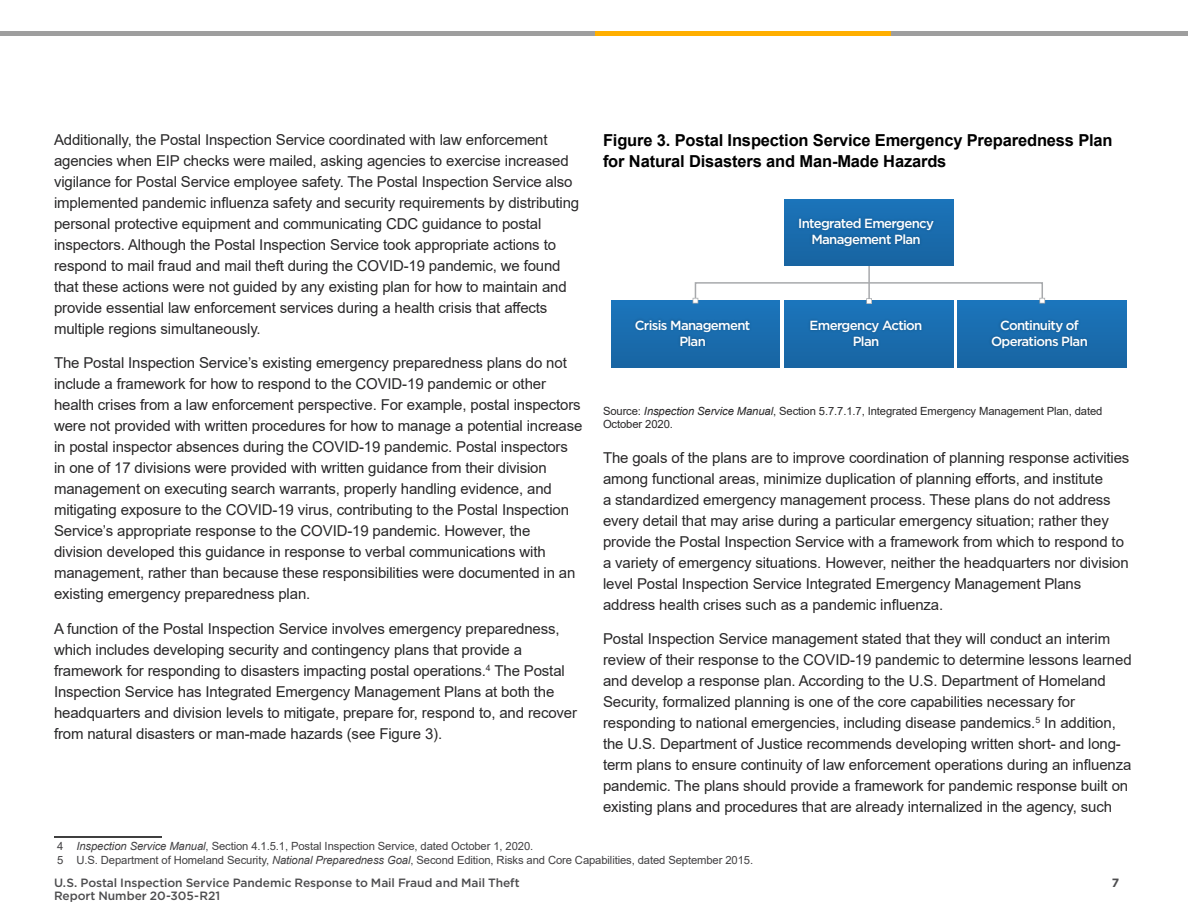
<style>
.page{position:relative;width:1188px;height:918px;background:#fff}
.page>*{position:absolute;margin:0;border:0;box-sizing:border-box;transform-origin:0 0}
.t1{font:700 16.5px/21.8px "Arial";letter-spacing:-.01em;color:#000}
.t2{font:15px/21px "Arial";letter-spacing:-.01em;color:#292829}
.t3{font:500 13.2px/15.9px "Gotham";letter-spacing:-.05em;color:#fff;text-align:center}
.t4{font:500 12px/13.5px "Gotham";letter-spacing:-.005em;color:#4d4d4f}
.t5{font:700 12px "Gotham";color:#4d4d4f}
.t6{font:11.25px/13.5px "Arial";letter-spacing:-.01em;color:#414042}
.t7{font:11.25px/13.5px "Arial";letter-spacing:-.01em;color:#292829}
.s1{font-style:italic}
</style>
<div class="page">
<hr style="left:54px;top:836px;width:108px;height:2px;background:#000">
<div style="left:611px;top:301px;width:169px;height:66px;background:linear-gradient(to bottom,#1b75bb,#1865a3)"></div>
<img style="left:611px;top:311px;width:164px;height:57px">
<div style="left:785px;top:301px;width:168px;height:66px;background:linear-gradient(to bottom,#1b75bb,#1865a3)"></div>
<img style="left:789px;top:314px;width:155px;height:52px">
<div style="left:958px;top:301px;width:169px;height:66px;background:linear-gradient(to bottom,#1b75bb,#1865a3)"></div>
<img style="left:962px;top:314px;width:155px;height:52px">
<div style="left:695px;top:282px;width:348px;height:20px;border:2px solid #a7a9ac"></div>
<svg style="left:693px;top:298px;width:5px;height:6px"></svg>
<svg style="left:1039px;top:298px;width:6px;height:6px"></svg>
<hr style="left:868px;top:265px;width:2px;height:36px;background:#a7a9ac">
<svg style="left:866px;top:298px;width:6px;height:6px"></svg>
<div style="left:785px;top:199px;width:168px;height:66px;background:linear-gradient(to bottom,#1b74ba,#1865a2)"></div>
<img style="left:789px;top:212px;width:155px;height:53px">
<hr style="left:0;top:32px;width:1188px;height:4px;background:#9e9e9e">
<hr style="left:595px;top:32px;width:295px;height:4px;background:#ffaf00">
<p class="t2" style="left:54px;top:129px;width:527px">Additionally, the Postal Inspection Service coordinated with law enforcement agencies when EIP checks were mailed, asking agencies to exercise increased vigilance for Postal Service employee safety. The Postal Inspection Service also implemented pandemic influenza safety and security requirements by distributing personal protective equipment and communicating CDC guidance to postal inspectors. Although the Postal Inspection Service took appropriate actions to respond to mail fraud and mail theft during the COVID-19 pandemic, we found that these actions were not guided by any existing plan for how to maintain and provide essential law enforcement services during a health crisis that affects multiple regions simultaneously.</p>
<p class="t2" style="left:54px;top:352px;width:530px">The Postal Inspection Service’s existing emergency preparedness plans do not include a framework for how to respond to the COVID-19 pandemic or other health crises from a law enforcement perspective. For example, postal inspectors were not provided with written procedures for how to manage a potential increase in postal inspector absences during the COVID-19 pandemic. Postal inspectors in one of 17 divisions were provided with written guidance from their division management on executing search warrants, properly handling evidence, and mitigating exposure to the COVID-19 virus, contributing to the Postal Inspection Service’s appropriate response to the COVID-19 pandemic. However, the division developed this guidance in response to verbal communications with management, rather than because these responsibilities were documented in an existing emergency preparedness plan.</p>
<p class="t2" style="left:54px;top:618px;width:525px">A function of the Postal Inspection Service involves emergency preparedness, which includes developing security and contingency plans that provide a framework for responding to disasters impacting postal operations.<sup>4</sup> The Postal Inspection Service has Integrated Emergency Management Plans at both the headquarters and division levels to mitigate, prepare for, respond to, and recover from natural disasters or man-made hazards (see Figure 3).</p>
<p class="t1" style="left:603px;top:129px;width:511px">Figure 3. Postal Inspection Service Emergency Preparedness Plan for Natural Disasters and Man-Made Hazards</p>
<p class="t3" style="left:798px;top:215px;width:137px">Integrated Emergency<br>Management Plan</p>
<p class="t3" style="left:635px;top:317px;width:117px">Crisis Management<br>Plan</p>
<p class="t3" style="left:810px;top:317px;width:114px">Emergency Action<br>Plan</p>
<p class="t3" style="left:991px;top:317px;width:98px">Continuity of<br>Operations Plan</p>
<p class="t7" style="left:603px;top:404px;width:501px">Source: <span class="s1">Inspection Service Manual</span>, Section 5.7.7.1.7, Integrated Emergency Management Plan, dated<br>October 2020.</p>
<p class="t2" style="left:603px;top:447px;width:528px">The goals of the plans are to improve coordination of planning response activities among functional areas, minimize duplication of planning efforts, and institute<br>a standardized emergency management process. These plans do not address every detail that may arise during a particular emergency situation; rather they provide the Postal Inspection Service with a framework from which to respond to a variety of emergency situations. However, neither the headquarters nor division level Postal Inspection Service Integrated Emergency Management Plans address health crises such as a pandemic influenza.</p>
<p class="t2" style="left:603px;top:629px;width:530px">Postal Inspection Service management stated that they will conduct an interim review of their response to the COVID-19 pandemic to determine lessons learned and develop a response plan. According to the U.S. Department of Homeland Security, formalized planning is one of the core capabilities necessary for responding to national emergencies, including disease pandemics.<sup>5</sup> In addition, the U.S. Department of Justice recommends developing written short- and long&shy;term plans to ensure continuity of law enforcement operations during an influenza pandemic. The plans should provide a framework for pandemic response built on existing plans and procedures that are already internalized in the agency, such</p>
<p class="t6" style="left:57px;top:840px;width:698px">4 <span class="s1">Inspection Service Manual</span>, Section 4.1.5.1, Postal Inspection Service, dated October 1, 2020.<br>5 U.S. Department of Homeland Security, <span class="s1">National Preparedness Goal</span>, Second Edition, Risks and Core Capabilities, dated September 2015.</p>
<p class="t4" style="left:54px;top:875px;width:467px">U.S. Postal Inspection Service Pandemic Response to Mail Fraud and Mail Theft<br>Report Number 20-305-R21</p>
<p class="t5" style="left:1112px;top:875px;width:9px">7</p>
</div>
